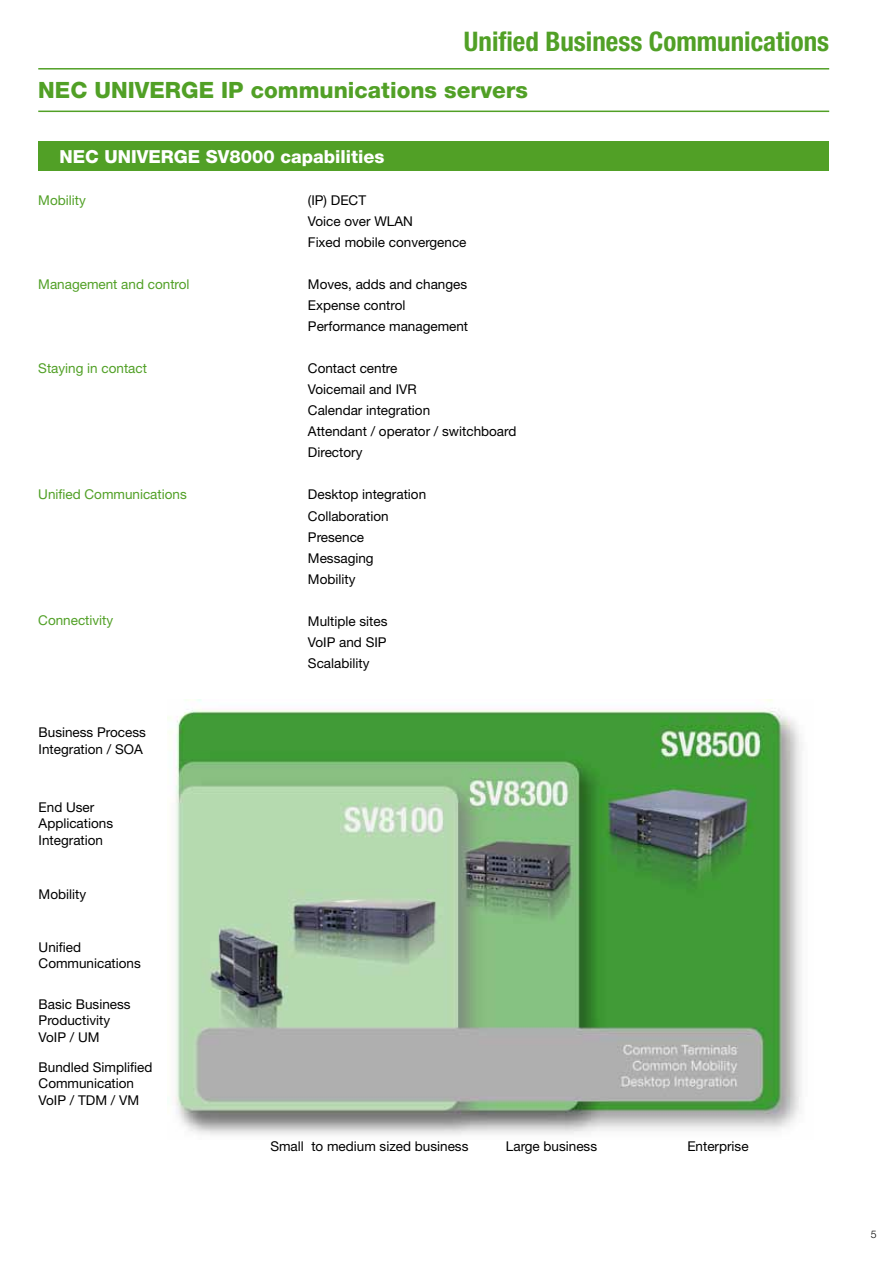
<style>
.page{position:relative;width:893px;height:1263px;background:#fff}
.page>*{position:absolute;margin:0;border:0;box-sizing:border-box;transform-origin:0 0}
.t1{font:700 condensed 27px "Helvetica Neue";color:#51a026}
.t2{font:22.5px "Helvetica Neue Hvy";color:#51a026}
.t3{font:18px "Helvetica Neue Hvy";color:#fff}
.t4{font:13.5px/21px "Helvetica Neue";color:#000}
.t5{font:13.5px "Helvetica Neue";color:#51a026}
.t6{font:300 10.5px "Helvetica Neue";color:#000}
</style>
<div class="page">
<hr style="left:38px;top:68px;width:791px;height:2px;background:#51a026">
<hr style="left:38px;top:111px;width:791px;height:1px;background:#51a026">
<img style="left:168px;top:699px;width:634px;height:436px">
<div style="left:38px;top:141px;width:791px;height:30px;background:#51a026"></div>
<h1 class="t1" style="left:464px;top:25px;width:367px">Unified Business Communications</h1>
<h2 class="t2" style="left:38px;top:77px;width:491px">NEC UNIVERGE IP communications servers</h2>
<h3 class="t3" style="left:60px;top:146px;width:327px">NEC UNIVERGE SV8000 capabilities</h3>
<p class="t5" style="left:38px;top:193px;width:49px">Mobility</p>
<p class="t5" style="left:38px;top:277px;width:153px">Management and control</p>
<p class="t5" style="left:38px;top:361px;width:110px">Staying in contact</p>
<p class="t5" style="left:38px;top:487px;width:150px">Unified Communications</p>
<p class="t5" style="left:38px;top:613px;width:77px">Connectivity</p>
<p class="t4" style="left:39px;top:724px;width:109px;line-height:16.5px">Business Process<br>Integration / SOA</p>
<p class="t4" style="left:39px;top:798px;width:76px;line-height:16.5px">End User<br>Applications<br>Integration</p>
<p class="t4" style="left:39px;top:884px;width:49px">Mobility</p>
<p class="t4" style="left:39px;top:938px;width:104px;line-height:16.5px">Unified<br>Communications</p>
<p class="t4" style="left:39px;top:995px;width:94px;line-height:16.5px">Basic Business<br>Productivity<br>VoIP / UM</p>
<p class="t4" style="left:39px;top:1058px;width:115px;line-height:16.5px">Bundled Simplified<br>Communication<br>VoIP / TDM / VM</p>
<p class="t4" style="left:308px;top:190px;width:160px">(IP) DECT<br>Voice over WLAN<br>Fixed mobile convergence</p>
<p class="t4" style="left:308px;top:274px;width:162px">Moves, adds and changes<br>Expense control<br>Performance management</p>
<p class="t4" style="left:308px;top:358px;width:210px">Contact centre<br>Voicemail and IVR<br>Calendar integration<br>Attendant / operator / switchboard<br>Directory</p>
<p class="t4" style="left:308px;top:484px;width:120px">Desktop integration<br>Collaboration<br>Presence<br>Messaging<br>Mobility</p>
<p class="t4" style="left:308px;top:610px;width:81px;text-align:justify">Multiple sites VoIP and SIP Scalability</p>
<p class="t4" style="left:270px;top:1136px;width:200px">Small to medium sized business</p>
<p class="t4" style="left:506px;top:1136px;width:93px">Large business</p>
<p class="t4" style="left:687px;top:1136px;width:63px">Enterprise</p>
<p class="t6" style="left:871px;top:1228px;width:7px">5</p>
</div>
